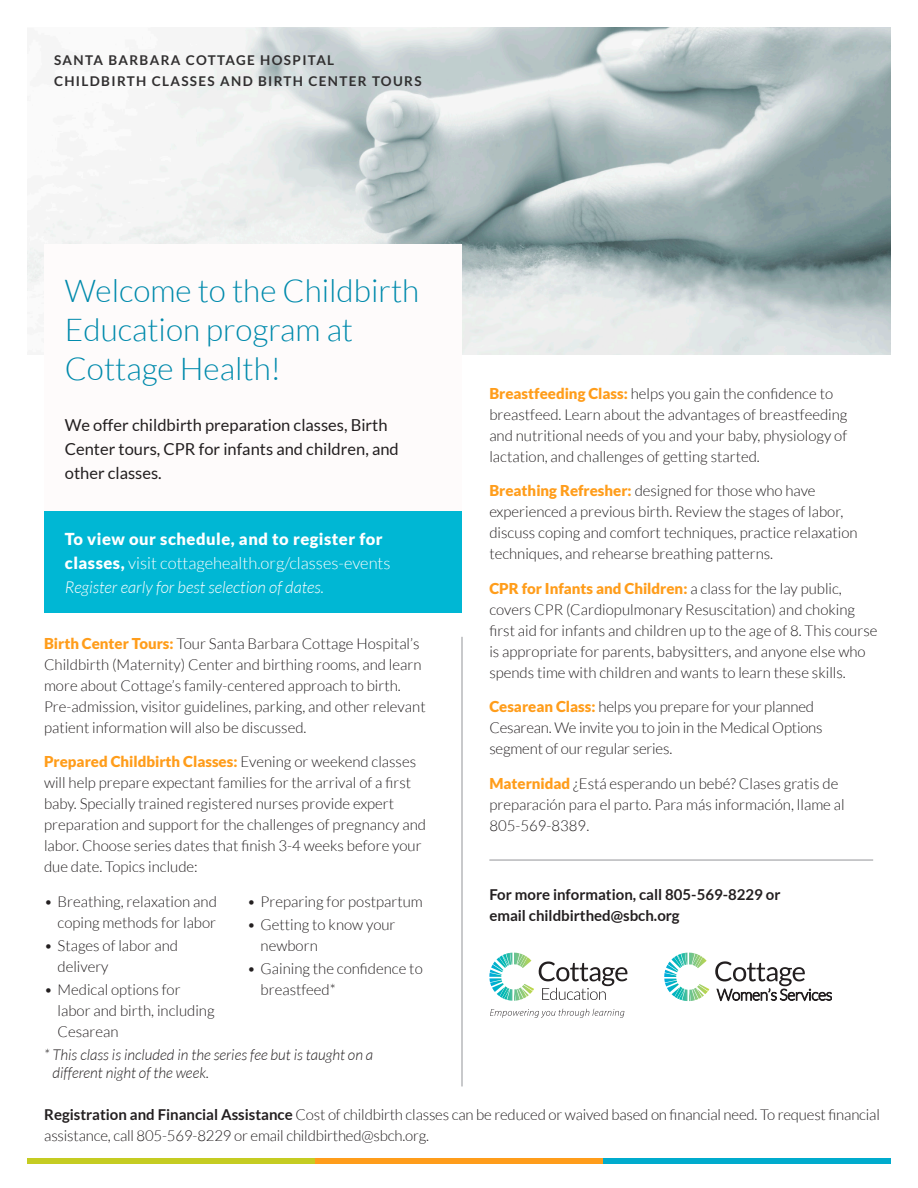
<style>
.page{position:relative;width:918px;height:1188px;background:#fff}
.page>*{position:absolute;margin:0;border:0;box-sizing:border-box;transform-origin:0 0}
.t1{font:300 31.5px/39px "Lato";color:#008aac}
.t2{font:16.5px/24px "Lato";color:#231f20}
.t3{font:900 16.5px/24px "Lato";letter-spacing:.03em;color:#fff}
.t4{font:italic 300 16.5px "Lato";color:#fff}
.t5{font:300 15px/21px "Lato";color:#231f20}
.t6{font:italic 300 15px/18px "Lato";color:#231f20}
.t7{font:700 15px/21px "Lato";color:#231f20}
.t8{font:700 13.5px/21px "Lato";letter-spacing:.1em;color:#312f30}
.s1{font-weight:300}
.s2{font-weight:900;color:#ff9d1b}
.s3{font-weight:700}
</style>
<div class="page">
<img style="left:27px;top:27px;width:864px;height:327px">
<hr style="left:489px;top:860px;width:384px;height:1px;background:#939598">
<hr style="left:462px;top:637px;width:1px;height:449px;background:#939598">
<div style="left:44px;top:244px;width:418px;height:267px;background:#fefbfb"></div>
<div style="left:44px;top:511px;width:418px;height:102px;background:#00b7d4"></div>
<svg style="left:489px;top:953px;width:138px;height:48px"></svg>
<svg style="left:490px;top:1009px;width:134px;height:9px"></svg>
<svg style="left:664px;top:953px;width:45px;height:48px"></svg>
<svg style="left:715px;top:961px;width:117px;height:40px"></svg>
<div style="left:27px;top:1158px;width:288px;height:6px;background:#c5cc22"></div>
<div style="left:315px;top:1158px;width:288px;height:6px;background:#ff9d1b"></div>
<div style="left:603px;top:1158px;width:288px;height:6px;background:#00abcd"></div>
<p class="t8" style="left:54px;top:49px;width:369px">SANTA BARBARA COTTAGE HOSPITAL<br>CHILDBIRTH CLASSES AND BIRTH CENTER TOURS</p>
<p class="t1" style="left:65px;top:271px;width:356px">Welcome to the Childbirth<br>Education program at<br>Cottage Health!</p>
<p class="t2" style="left:65px;top:413px;width:335px">We offer childbirth preparation classes, Birth<br>Center tours, CPR for infants and children, and other classes.</p>
<p class="t3" style="left:65px;top:526px;width:327px">To view our schedule, and to register for classes, <span class="s1">visit cottagehealth.org/classes-events</span></p>
<p class="t4" style="left:65px;top:578px;width:261px">Register early for best selection of dates.</p>
<p class="t5" style="left:44px;top:633px;width:383px"><span class="s2">Birth Center Tours:</span> Tour Santa Barbara Cottage Hospital’s Childbirth (Maternity) Center and birthing rooms, and learn more about Cottage’s family-centered approach to birth.<br>Pre-admission, visitor guidelines, parking, and other relevant patient information will also be discussed.</p>
<p class="t5" style="left:44px;top:752px;width:383px"><span class="s2">Prepared Childbirth Classes:</span> Evening or weekend classes will help prepare expectant families for the arrival of a first baby. Specially trained registered nurses provide expert preparation and support for the challenges of pregnancy and labor. Choose series dates that finish 3-4 weeks before your due date. Topics include:</p>
<p class="t5" style="left:44px;top:891px;width:174px;text-align:right">• Breathing, relaxation and coping methods for labor</p>
<p class="t5" style="left:58px;top:935px;width:122px;text-indent:-14px">• Stages of labor and delivery</p>
<p class="t5" style="left:58px;top:979px;width:159px;text-indent:-14px">• Medical options for labor and birth, including<br>Cesarean</p>
<p class="t5" style="left:247px;top:891px;width:177px">• Preparing for postpartum</p>
<p class="t5" style="left:261px;top:914px;width:136px;text-indent:-14px">• Getting to know your newborn</p>
<p class="t5" style="left:261px;top:958px;width:164px;text-indent:-14px">• Gaining the confidence to breastfeed*</p>
<p class="t6" style="left:52px;top:1047px;width:322px;text-indent:-8px">* This class is included in the series fee but is taught on a different night of the week.</p>
<p class="t5" style="left:489px;top:383px;width:360px"><span class="s2">Breastfeeding Class:</span> helps you gain the confidence to breastfeed. Learn about the advantages of breastfeeding and nutritional needs of you and your baby, physiology of lactation, and challenges of getting started.</p>
<p class="t5" style="left:489px;top:480px;width:370px"><span class="s2">Breathing Refresher:</span> designed for those who have experienced a previous birth. Review the stages of labor, discuss coping and comfort techniques, practice relaxation techniques, and rehearse breathing patterns.</p>
<p class="t5" style="left:489px;top:578px;width:390px"><span class="s2">CPR for Infants and Children:</span> a class for the lay public, covers CPR (Cardiopulmonary Resuscitation) and choking first aid for infants and children up to the age of 8. This course is appropriate for parents, babysitters, and anyone else who spends time with children and wants to learn these skills.</p>
<p class="t5" style="left:489px;top:696px;width:335px"><span class="s2">Cesarean Class:</span> helps you prepare for your planned<br>Cesarean. We invite you to join in the Medical Options segment of our regular series.</p>
<p class="t5" style="left:489px;top:773px;width:357px"><span class="s2">Maternidad</span> ¿Está esperando un bebé? Clases gratis de preparación para el parto. Para más información, llame al<br>805-569-8389.</p>
<p class="t7" style="left:489px;top:884px;width:293px">For more information, call 805-569-8229 or email childbirthed@sbch.org</p>
<p class="t5" style="left:44px;top:1104px;width:837px"><span class="s3">Registration and Financial Assistance</span> Cost of childbirth classes can be reduced or waived based on financial need. To request financial assistance, call 805-569-8229 or email childbirthed@sbch.org.</p>
</div>
